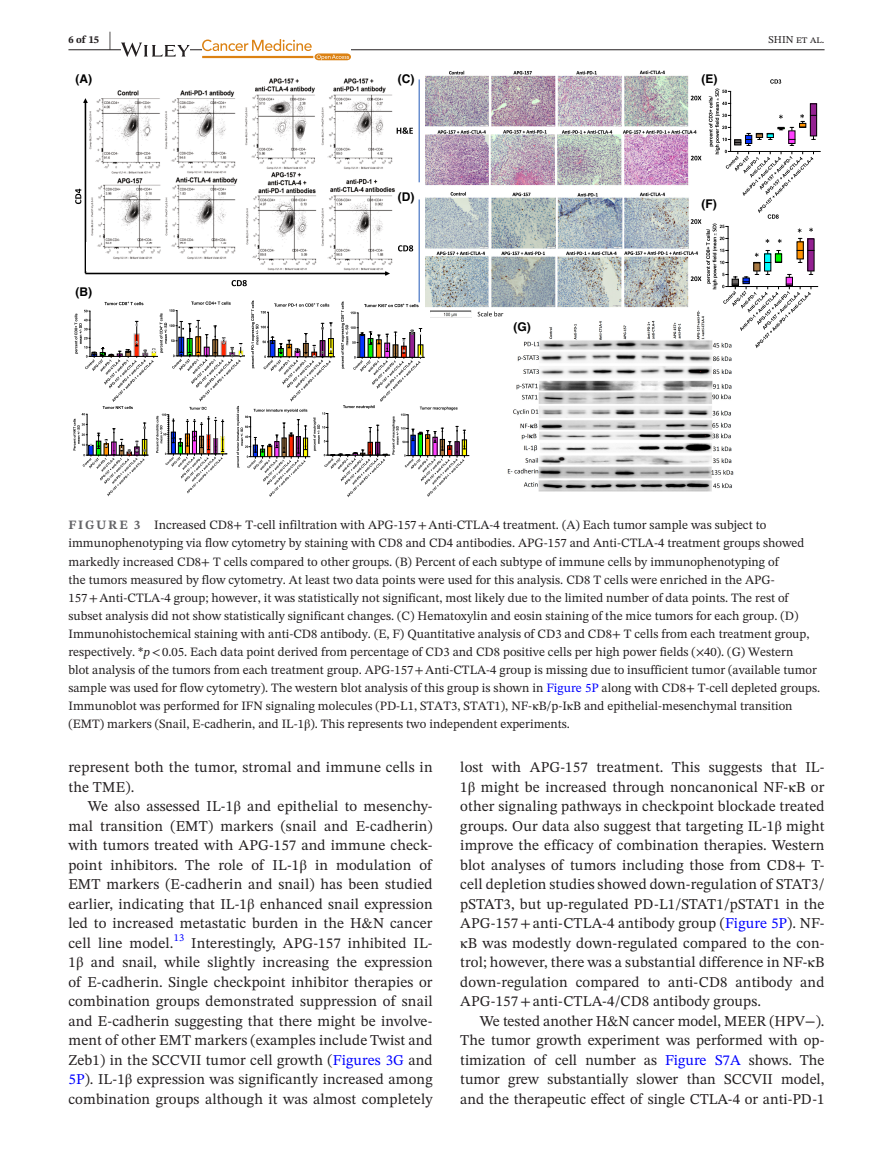
<style>
.page{position:relative;width:893px;height:1174px;background:#fff}
.page>*{position:absolute;margin:0;border:0;box-sizing:border-box;transform-origin:0 0}
.t1{font:15px/19.5px "STIX Two Text";letter-spacing:.01em;color:#231f20;text-align:justify}
.t2{font:12.75px/18px "STIX Two Text";color:#231f20}
.t3{font:700 12px "Helvetica LT Std";color:#000}
.t4{font:10.5px "STIX Two Text";color:#231f20}
.t5{font:700 10.5px "STIX Two Text";color:#231f20}
.t6{font:10.5px "STIX Two Text";color:#00f}
.s1{font-size:21px}
.s2{font-weight:700;color:#636366}
.s3{font-family:"STIX"}
.s4{font-style:italic}
.s5{color:#00f}
</style>
<div class="page">
<hr style="left:68px;top:49px;width:756px;height:1px;background:#231f20">
<svg style="left:121px;top:43px;width:69px;height:14px"></svg>
<svg style="left:202px;top:39px;width:149px;height:21px"></svg>
<svg style="left:397px;top:127px;width:16px;height:7px"></svg>
<svg style="left:398px;top:245px;width:15px;height:6px"></svg>
<hr style="left:419px;top:199px;width:1px;height:103px;background:#4472c3">
<hr style="left:419px;top:79px;width:1px;height:103px;background:#4472c3">
<svg style="left:73px;top:300px;width:396px;height:197px"></svg>
<img style="left:425px;top:70px;width:266px;height:238px">
<img style="left:430px;top:311px;width:42px;height:7px">
<hr style="left:728px;top:286px;width:90px;height:1px;background:#000">
<hr style="left:731px;top:151px;width:90px;height:1px;background:#000">
<svg style="left:691px;top:79px;width:126px;height:269px"></svg>
<img style="left:117px;top:78px;width:278px;height:187px">
<svg style="left:75px;top:98px;width:315px;height:188px"></svg>
<svg style="left:478px;top:311px;width:25px;height:5px"></svg>
<img style="left:507px;top:311px;width:228px;height:181px">
<p class="t5" style="left:68px;top:32px;width:44px">6 of 15 <span class="s1">|</span></p>
<p class="t4" style="left:769px;top:32px;width:57px">SHIN et al.</p>
<p class="t3" style="left:75px;top:72px;width:18px">(A)</p>
<p class="t3" style="left:75px;top:285px;width:18px">(B)</p>
<p class="t3" style="left:398px;top:72px;width:18px">(C)</p>
<p class="t3" style="left:701px;top:72px;width:17px">(E)</p>
<p class="t3" style="left:398px;top:189px;width:18px">(D)</p>
<p class="t3" style="left:513px;top:319px;width:19px">(G)</p>
<p class="t3" style="left:701px;top:197px;width:17px">(F)</p>
<p class="t2" style="left:68px;top:516px;width:753px"><span class="s2">FIGURE 3</span> Increased CD8<span class="s3">+</span> T-cell infiltration with APG-157<span class="s3">+</span>Anti-CTLA-4 treatment. (A) Each tumor sample was subject to immunophenotyping via flow cytometry by staining with CD8 and CD4 antibodies. APG-157 and Anti-CTLA-4 treatment groups showed markedly increased CD8<span class="s3">+</span> T cells compared to other groups. (B) Percent of each subtype of immune cells by immunophenotyping of<br>the tumors measured by flow cytometry. At least two data points were used for this analysis. CD8 T cells were enriched in the APG-157<span class="s3">+</span>Anti-CTLA-4 group; however, it was statistically not significant, most likely due to the limited number of data points. The rest of subset analysis did not show statistically significant changes. (C) Hematoxylin and eosin staining of the mice tumors for each group. (D)<br>Immunohistochemical staining with anti-CD8 antibody. (E, F) Quantitative analysis of CD3 and CD8<span class="s3">+</span> T cells from each treatment group, respectively. *<span class="s4">p</span><span class="s3">&lt;</span>0.05. Each data point derived from percentage of CD3 and CD8 positive cells per high power fields (<span class="s3">×</span>40). (G) Western<br>blot analysis of the tumors from each treatment group. APG-157<span class="s3">+</span>Anti-CTLA-4 group is missing due to insufficient tumor (available tumor sample was used for flow cytometry). The western blot analysis of this group is shown in <span class="s5">Figure 5P</span> along with CD8<span class="s3">+</span> T-cell depleted groups.<br>Immunoblot was performed for IFN signaling molecules (PD-L1, STAT3, STAT1), NF-<span class="s3">κ</span>B/p-I<span class="s3">κ</span>B and epithelial-mesenchymal transition (EMT) markers (Snail, E-cadherin, and IL-1<span class="s3">β</span>). This represents two independent experiments.</p>
<p class="t1" style="left:68px;top:757px;width:366px">represent both the tumor, stromal and immune cells in the TME).</p>
<p class="t1" style="left:68px;top:796px;width:366px;text-indent:20px">We also assessed IL-1<span class="s3">β</span> and epithelial to mesenchy&shy;mal transition (EMT) markers (snail and E-cadherin) with tumors treated with APG-157 and immune check&shy;point inhibitors. The role of IL-1<span class="s3">β</span> in modulation of EMT markers (E-cadherin and snail) has been studied earlier, indicating that IL-1<span class="s3">β</span> enhanced snail expression led to increased metastatic burden in the H&amp;N cancer cell line model.</p>
<p class="t6" style="left:174px;top:930px;width:12px">13</p>
<p class="t1" style="left:68px;top:933px;width:366px;text-indent:123px">Interestingly, APG-157 inhibited IL-1<span class="s3">β</span> and snail, while slightly increasing the expression of E-cadherin. Single checkpoint inhibitor therapies or combination groups demonstrated suppression of snail and E-cadherin suggesting that there might be involve&shy;ment of other EMT markers (examples include Twist and Zeb1) in the SCCVII tumor cell growth (<span class="s5">Figures 3G</span> and <span class="s5">5P</span>). IL-1<span class="s3">β</span> expression was significantly increased among combination groups although it was almost completely</p>
<p class="t1" style="left:460px;top:757px;width:366px">lost with APG-157 treatment. This suggests that IL-1<span class="s3">β</span> might be increased through noncanonical NF-<span class="s3">κ</span>B or other signaling pathways in checkpoint blockade treated groups. Our data also suggest that targeting IL-1<span class="s3">β</span> might improve the efficacy of combination therapies. Western blot analyses of tumors including those from CD8<span class="s3">+</span> T&shy;cell depletion studies showed down-regulation of STAT3/ pSTAT3, but up-regulated PD-L1/STAT1/pSTAT1 in the APG-157<span class="s3">+</span>anti-CTLA-4 antibody group (<span class="s5">Figure 5P</span>). NF&shy;<span class="s3">κ</span>B was modestly down-regulated compared to the con&shy;trol; however, there was a substantial difference in NF-<span class="s3">κ</span>B down-regulation compared to anti-CD8 antibody and APG-157<span class="s3">+</span>anti-CTLA-4/CD8 antibody groups.</p>
<p class="t1" style="left:460px;top:1011px;width:366px;text-indent:19px">We tested another H&amp;N cancer model, MEER (HPV−).<br>The tumor growth experiment was performed with op&shy;timization of cell number as <span class="s5">Figure S7A</span> shows. The tumor grew substantially slower than SCCVII model, and the therapeutic effect of single CTLA-4 or anti-PD-1</p>
</div>
